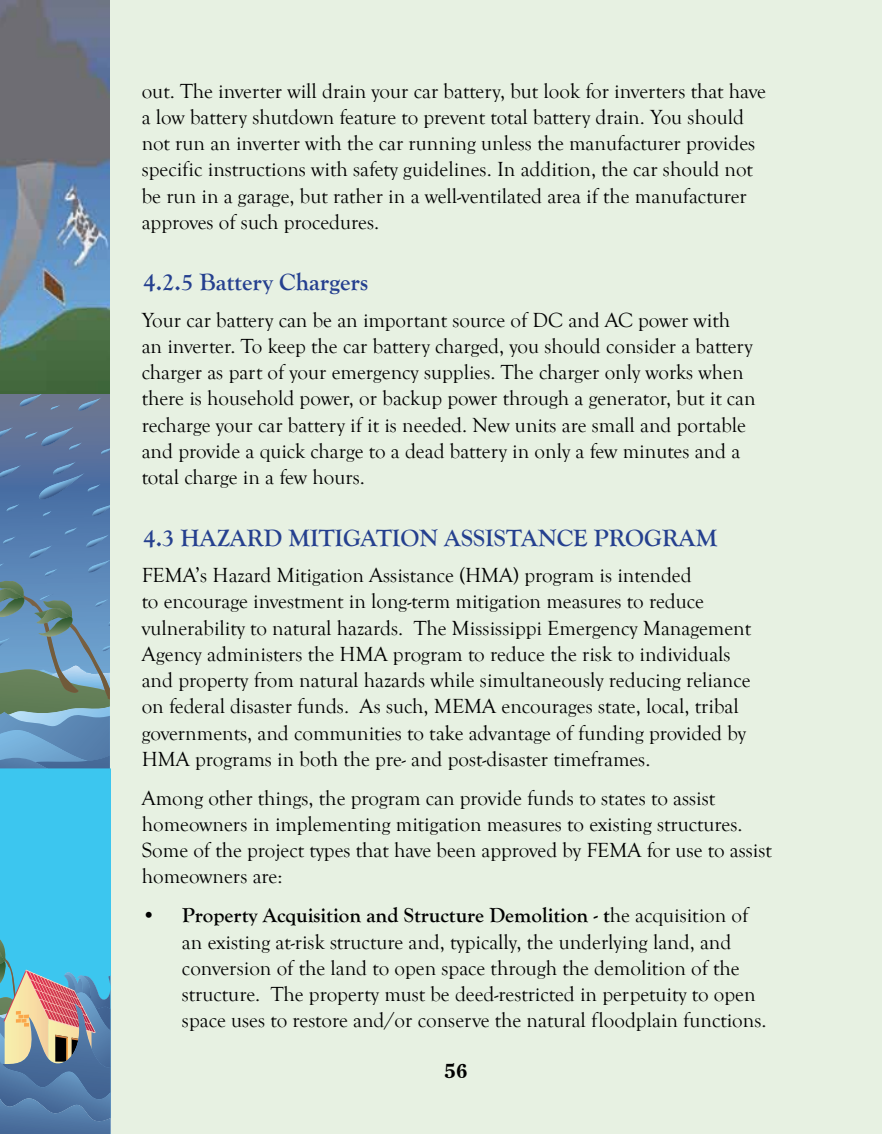
<style>
.page{position:relative;width:882px;height:1134px;background:#e7f1e2}
.page>*{position:absolute;margin:0;border:0;box-sizing:border-box;transform-origin:0 0}
.t1{font:700 24.5px "Goudy Old Style T";color:#25408f}
.t2{font:21px/26.2px "Goudy Old Style T";color:#000}
.t3{font:800 21px "Clearface";color:#000}
.s1{font-weight:700}
</style>
<div class="page">
<svg style="left:0;top:393px;width:110px;height:134px;background:#617596"></svg>
<svg style="left:19px;top:393px;width:24px;height:15px"></svg>
<svg style="left:77px;top:397px;width:25px;height:16px"></svg>
<svg style="left:50px;top:405px;width:10px;height:5px"></svg>
<svg style="left:0;top:426px;width:110px;height:92px;background:#5574a2"></svg>
<svg style="left:0;top:527px;width:110px;height:241px;background:#658eaa"></svg>
<img style="left:0;top:0;width:110px;height:393px">
<div style="left:0;top:768px;width:110px;height:170px;background:#3cc6ef"></div>
<svg style="left:0;top:938px;width:111px;height:196px;background:#6f94ac"></svg>
<p class="t2" style="left:142px;top:78px;width:626px">out. The inverter will drain your car battery, but look for inverters that have a low battery shutdown feature to prevent total battery drain. You should not run an inverter with the car running unless the manufacturer provides specific instructions with safety guidelines. In addition, the car should not be run in a garage, but rather in a well-ventilated area if the manufacturer approves of such procedures.</p>
<p class="t1" style="left:143px;top:269px;width:226px">4.2.5 Battery Chargers</p>
<p class="t2" style="left:142px;top:307px;width:615px">Your car battery can be an important source of DC and AC power with an inverter. To keep the car battery charged, you should consider a battery charger as part of your emergency supplies. The charger only works when there is household power, or backup power through a generator, but it can recharge your car battery if it is needed. New units are small and portable and provide a quick charge to a dead battery in only a few minutes and a total charge in a few hours.</p>
<p class="t1" style="left:143px;top:524px;width:55px">4.3 HAZA</p>
<p class="t1" style="left:247px;top:524px;width:58px">RD MITIGATION</p>
<p class="t1" style="left:444px;top:524px;width:16px">ASSISTAN</p>
<p class="t1" style="left:557px;top:524px;width:162px">CE program</p>
<p class="t2" style="left:142px;top:563px;width:611px">FEMA’s Hazard Mitigation Assistance (HMA) program is intended<br>to encourage investment in long-term mitigation measures to reduce vulnerability to natural hazards. The Mississippi Emergency Management Agency administers the HMA program to reduce the risk to individuals and property from natural hazards while simultaneously reducing reliance on federal disaster funds. As such, MEMA encourages state, local, tribal governments, and communities to take advantage of funding provided by HMA programs in both the pre- and post-disaster timeframes.</p>
<p class="t2" style="left:142px;top:785px;width:632px">Among other things, the program can provide funds to states to assist homeowners in implementing mitigation measures to existing structures.<br>Some of the project types that have been approved by FEMA for use to assist homeowners are:</p>
<p class="t2" style="left:182px;top:903px;width:586px;text-indent:-40px"><span class="s1">• Property Acquisition and Structure Demolition - t</span>he acquisition of an existing at-risk structure and, typically, the underlying land, and conversion of the land to open space through the demolition of the structure. The property must be deed-restricted in perpetuity to open space uses to restore and/or conserve the natural floodplain functions.</p>
<p class="t3" style="left:445px;top:1059px;width:25px">56</p>
</div>
